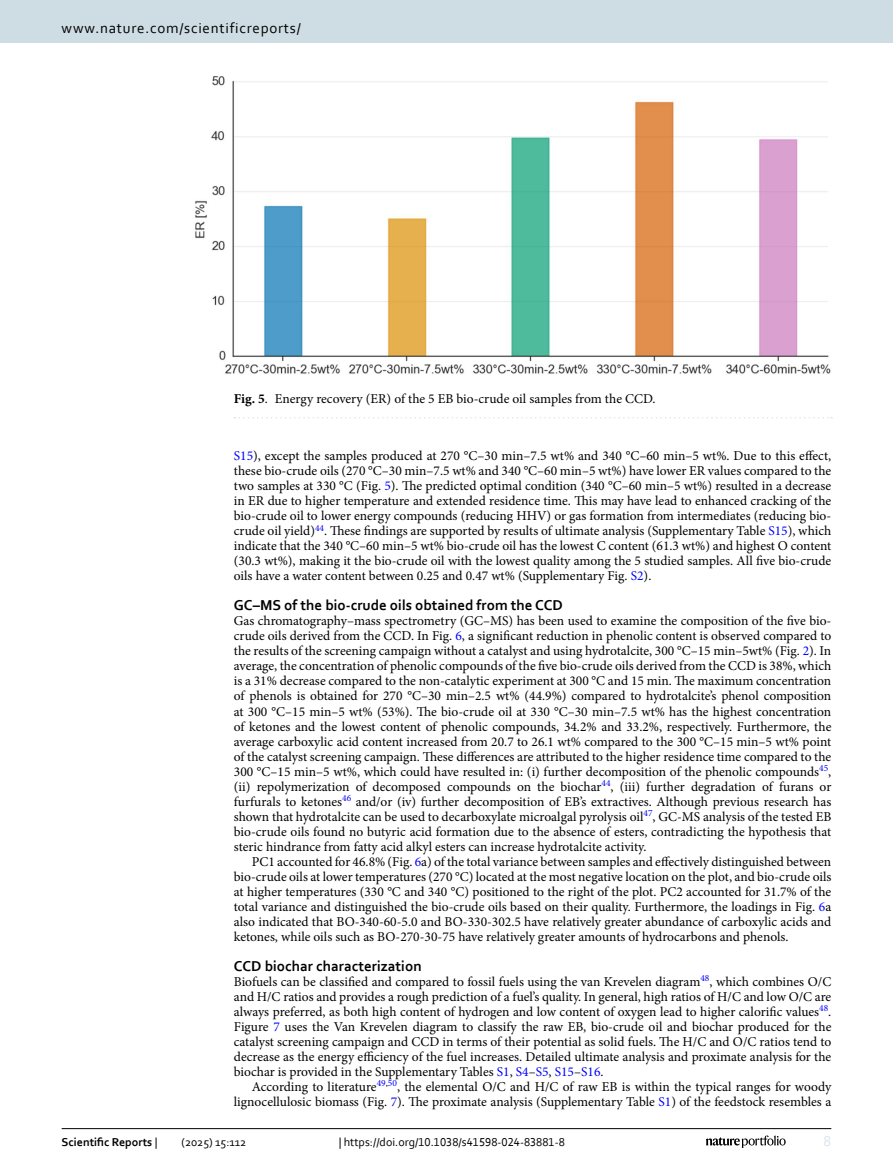
<style>
.page{position:relative;width:893px;height:1174px;background:#fff}
.page>*{position:absolute;margin:0;border:0;box-sizing:border-box;transform-origin:0 0}
.Head_2{font:700 15px "Corbel";color:#000}
.t1{font:15px "Corbel";letter-spacing:.05em;color:#000}
.t2{font:15px "Corbel";color:#d9e4eb}
.Body_Text{font:13.5px/15px "Minion Pro";color:#000;text-align:justify}
.Body_Text_Indent{font:13.5px/15px "Minion Pro";letter-spacing:-.005em;color:#000;text-align:justify}
.Figure_Caption{font:13.5px "Minion Pro";color:#000}
.t3{font:12px "Corbel";color:#000}
.t4{font:700 12px "Corbel";color:#000}
.s1{font-weight:700}
.s2{color:#00f}
.s3{font-weight:400}
</style>
<div class="page">
<img style="left:195px;top:76px;width:636px;height:298px">
<svg style="left:235px;top:417px;width:597px;height:1px"></svg>
<hr style="left:62px;top:1128px;width:769px;height:1px;background:#000">
<svg style="left:706px;top:1135px;width:80px;height:12px"></svg>
<div style="left:0;top:0;width:893px;height:43px;background:#cedde4"></div>
<p class="t1" style="left:62px;top:18px;width:241px">www.nature.com/scientificreports/</p>
<p class="Figure_Caption" style="left:234px;top:389px;width:423px"><span class="s1">Fig. 5</span>. Energy recovery (ER) of the 5 EB bio-crude oil samples from the CCD.</p>
<p class="Body_Text_Indent" style="left:234px;top:448px;width:599px"><span class="s2">S15</span>), except the samples produced at 270 °C–30 min–7.5 wt% and 340 °C–60 min–5 wt%. Due to this effect, these bio-crude oils (270 °C–30 min–7.5 wt% and 340 °C–60 min–5 wt%) have lower ER values compared to the two samples at 330 °C (Fig. <span class="s2">5</span>). The predicted optimal condition (340 °C–60 min–5 wt%) resulted in a decrease in ER due to higher temperature and extended residence time. This may have lead to enhanced cracking of the bio-crude oil to lower energy compounds (reducing HHV) or gas formation from intermediates (reducing bio&shy;crude oil yield)<sup>44</sup>. These findings are supported by results of ultimate analysis (Supplementary Table <span class="s2">S15</span>), which indicate that the 340 °C–60 min–5 wt% bio-crude oil has the lowest C content (61.3 wt%) and highest O content (30.3 wt%), making it the bio-crude oil with the lowest quality among the 5 studied samples. All five bio-crude oils have a water content between 0.25 and 0.47 wt% (Supplementary Fig. <span class="s2">S2</span>).</p>
<p class="Head_2" style="left:234px;top:596px;width:330px">GC–MS of the bio-crude oils obtained from the CCD</p>
<p class="Body_Text" style="left:234px;top:613px;width:599px">Gas chromatography–mass spectrometry (GC–MS) has been used to examine the composition of the five bio&shy;crude oils derived from the CCD. In Fig. <span class="s2">6</span>, a significant reduction in phenolic content is observed compared to the results of the screening campaign without a catalyst and using hydrotalcite, 300 °C–15 min–5wt% (Fig. <span class="s2">2</span>). In average, the concentration of phenolic compounds of the five bio-crude oils derived from the CCD is 38%, which is a 31% decrease compared to the non-catalytic experiment at 300 °C and 15 min. The maximum concentration of phenols is obtained for 270 °C–30 min–2.5 wt% (44.9%) compared to hydrotalcite’s phenol composition at 300 °C–15 min–5 wt% (53%). The bio-crude oil at 330 °C–30 min–7.5 wt% has the highest concentration of ketones and the lowest content of phenolic compounds, 34.2% and 33.2%, respectively. Furthermore, the average carboxylic acid content increased from 20.7 to 26.1 wt% compared to the 300 °C–15 min–5 wt% point of the catalyst screening campaign. These differences are attributed to the higher residence time compared to the 300 °C–15 min–5 wt%, which could have resulted in: (i) further decomposition of the phenolic compounds<sup>45</sup>, (ii) repolymerization of decomposed compounds on the biochar<sup>44</sup>, (iii) further degradation of furans or furfurals to ketones<sup>46</sup> and/or (iv) further decomposition of EB’s extractives. Although previous research has shown that hydrotalcite can be used to decarboxylate microalgal pyrolysis oil<sup>47</sup>, GC-MS analysis of the tested EB bio-crude oils found no butyric acid formation due to the absence of esters, contradicting the hypothesis that steric hindrance from fatty acid alkyl esters can increase hydrotalcite activity.</p>
<p class="Body_Text_Indent" style="left:234px;top:853px;width:599px;text-indent:18px">PC1 accounted for 46.8% (Fig. <span class="s2">6</span>a) of the total variance between samples and effectively distinguished between bio-crude oils at lower temperatures (270 °C) located at the most negative location on the plot, and bio-crude oils at higher temperatures (330 °C and 340 °C) positioned to the right of the plot. PC2 accounted for 31.7% of the total variance and distinguished the bio-crude oils based on their quality. Furthermore, the loadings in Fig. <span class="s2">6</span>a also indicated that BO-340-60-5.0 and BO-330-302.5 have relatively greater abundance of carboxylic acids and ketones, while oils such as BO-270-30-75 have relatively greater amounts of hydrocarbons and phenols.</p>
<p class="Head_2" style="left:234px;top:956px;width:189px">CCD biochar characterization</p>
<p class="Body_Text" style="left:234px;top:973px;width:599px">Biofuels can be classified and compared to fossil fuels using the van Krevelen diagram<sup>48</sup>, which combines O/C and H/C ratios and provides a rough prediction of a fuel’s quality. In general, high ratios of H/C and low O/C are always preferred, as both high content of hydrogen and low content of oxygen lead to higher calorific values<sup>48</sup>.<br>Figure <span class="s2">7</span> uses the Van Krevelen diagram to classify the raw EB, bio-crude oil and biochar produced for the catalyst screening campaign and CCD in terms of their potential as solid fuels. The H/C and O/C ratios tend to decrease as the energy efficiency of the fuel increases. Detailed ultimate analysis and proximate analysis for the biochar is provided in the Supplementary Tables <span class="s2">S1</span>, <span class="s2">S4</span>–<span class="s2">S5</span>, <span class="s2">S15</span>–<span class="s2">S16</span>.</p>
<p class="Body_Text_Indent" style="left:234px;top:1078px;width:599px;text-align:right">According to literature<sup>49</sup><sup>,</sup><sup>50</sup>, the elemental O/C and H/C of raw EB is within the typical ranges for woody lignocellulosic biomass (Fig. <span class="s2">7</span>). The proximate analysis (Supplementary Table <span class="s2">S1</span>) of the feedstock resembles a</p>
<p class="t4" style="left:62px;top:1134px;width:97px">Scientific Reports <span class="s3">|</span></p>
<p class="t3" style="left:181px;top:1134px;width:66px">(2025) 15:112</p>
<p class="t3" style="left:339px;top:1134px;width:228px">| https://doi.org/10.1038/s41598-024-83881-8</p>
<p class="t2" style="left:824px;top:1132px;width:9px">8</p>
</div>
